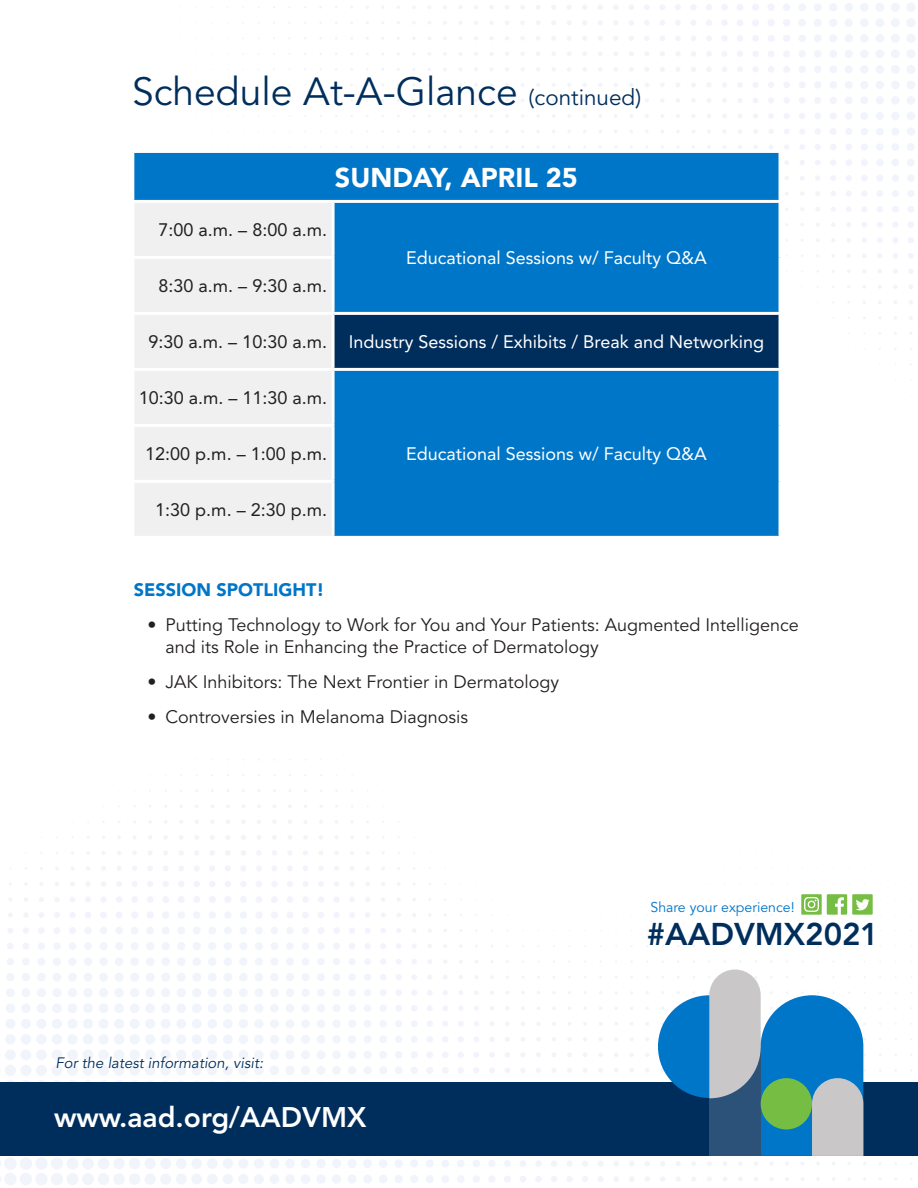
<style>
.page{position:relative;width:918px;height:1188px;background:#fff}
.page>*{position:absolute;margin:0;border:0;box-sizing:border-box;transform-origin:0 0}
.t1{font:39px "Avenir LT Std";color:#002e5c}
.t2{font:800 31.2px "Avenir LT Std";color:#002e5c}
.t3{font:800 28.2px "Avenir LT Std";color:#fff}
.t4{font:900 27px "Avenir LT Std";color:#fff}
.t5{font:18px/21.6px "Avenir LT Std";color:#231f20}
.t6{font:18px "Avenir LT Std";color:#231f20}
.t7{font:18px "Avenir LT Std";color:#fff}
.t8{font:900 18px "Avenir LT Std";color:#0076c8}
.t9{font:italic 15px "Avenir LT Std";color:#002e5c}
.t10{font:14.1px "Avenir LT Std";color:#0076c8}
.s1{font-size:22.5px}
</style>
<div class="page">
<svg style="left:785px;top:163px;width:129px;height:202px"></svg>
<svg style="left:196px;top:50px;width:719px;height:113px"></svg>
<svg style="left:196px;top:3px;width:719px;height:40px"></svg>
<svg style="left:7px;top:744px;width:905px;height:226px"></svg>
<svg style="left:0;top:970px;width:918px;height:215px"></svg>
<div style="left:133px;top:151px;width:647px;height:50px;background:#0076c8"></div>
<div style="left:134px;top:203px;width:197px;height:333px;background:#eff0ef"></div>
<div style="left:335px;top:203px;width:444px;height:333px;background:#0076c8"></div>
<div style="left:333px;top:313px;width:447px;height:56px;background:#002e5c"></div>
<hr style="left:131px;top:150px;width:202px;height:3px;background:#fff">
<hr style="left:131px;top:153px;width:3px;height:47px;background:#fff">
<hr style="left:333px;top:150px;width:449px;height:3px;background:#fff">
<hr style="left:779px;top:153px;width:3px;height:47px;background:#fff">
<hr style="left:131px;top:200px;width:202px;height:3px;background:#fff">
<hr style="left:333px;top:200px;width:449px;height:3px;background:#fff">
<hr style="left:131px;top:256px;width:204px;height:3px;background:#fff">
<hr style="left:131px;top:312px;width:202px;height:3px;background:#fff">
<hr style="left:333px;top:312px;width:449px;height:3px;background:#fff">
<hr style="left:332px;top:315px;width:3px;height:53px;background:#fff">
<hr style="left:779px;top:315px;width:3px;height:53px;background:#fff">
<hr style="left:131px;top:368px;width:202px;height:3px;background:#fff">
<hr style="left:333px;top:368px;width:449px;height:3px;background:#fff">
<hr style="left:131px;top:424px;width:204px;height:3px;background:#fff">
<hr style="left:131px;top:480px;width:204px;height:3px;background:#fff">
<svg style="left:801px;top:894px;width:72px;height:21px"></svg>
<p class="t1" style="left:132px;top:69px;width:511px">Schedule At-A-Glance <span class="s1">(continued)</span></p>
<p class="t4" style="left:335px;top:161px;width:244px">SUNDAY, APRIL 25</p>
<p class="t6" style="left:159px;top:220px;width:170px">7:00 a.m. – 8:00 a.m.</p>
<p class="t6" style="left:159px;top:276px;width:170px">8:30 a.m. – 9:30 a.m.</p>
<p class="t7" style="left:406px;top:248px;width:302px">Educational Sessions w/ Faculty Q&amp;A</p>
<p class="t6" style="left:149px;top:331px;width:180px">9:30 a.m. – 10:30 a.m.</p>
<p class="t7" style="left:349px;top:331px;width:417px">Industry Sessions / Exhibits / Break and Networking</p>
<p class="t6" style="left:139px;top:387px;width:190px">10:30 a.m. – 11:30 a.m.</p>
<p class="t6" style="left:145px;top:443px;width:183px">12:00 p.m. – 1:00 p.m.</p>
<p class="t7" style="left:406px;top:443px;width:302px">Educational Sessions w/ Faculty Q&amp;A</p>
<p class="t6" style="left:155px;top:499px;width:173px">1:30 p.m. – 2:30 p.m.</p>
<p class="t8" style="left:134px;top:579px;width:192px">SESSION SPOTLIGHT!</p>
<p class="t5" style="left:165px;top:615px;width:635px;text-indent:-18px">• Putting Technology to Work for You and Your Patients: Augmented Intelligence and its Role in Enhancing the Practice of Dermatology</p>
<p class="t5" style="left:147px;top:672px;width:413px">• JAK Inhibitors: The Next Frontier in Dermatology</p>
<p class="t5" style="left:147px;top:707px;width:322px">• Controversies in Melanoma Diagnosis</p>
<p class="t10" style="left:651px;top:899px;width:146px">Share your experience!</p>
<p class="t9" style="left:56px;top:1055px;width:209px">For the latest information, visit:</p>
<p class="t3" style="left:54px;top:1101px;width:314px">www.aad.org/AADVMX</p>
<p class="t2" style="left:647px;top:916px;width:233px">#AADVMX2021</p>
</div>
